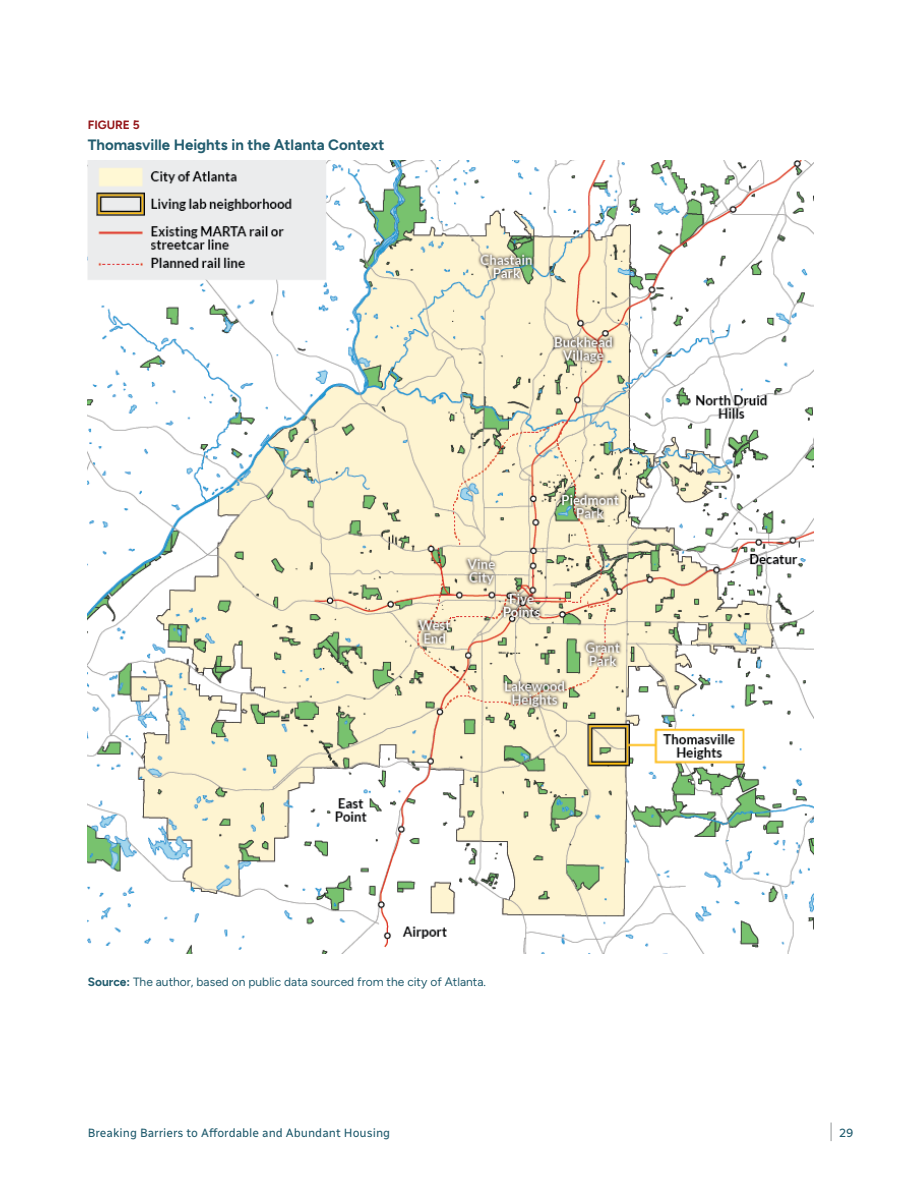
<style>
.page{position:relative;width:918px;height:1188px;background:#fff}
.page>*{position:absolute;margin:0;border:0;box-sizing:border-box;transform-origin:0 0}
.Table_Title{font:700 15px "Figtree";color:#235d6f}
.Table{font:12px "Figtree";color:#235d6f}
.t1{font:12px "Radio Canada";color:#235d6f}
.Table_No{font:700 12px "Figtree";color:#961a1d}
.s1{font-weight:700}
</style>
<div class="page">
<img style="left:88px;top:161px;width:726px;height:792px">
<svg style="left:831px;top:1123px;width:1px;height:18px"></svg>
<p class="Table_No" style="left:88px;top:118px;width:54px">FIGURE 5</p>
<p class="Table_Title" style="left:88px;top:136px;width:298px">Thomasville Heights in the Atlanta Context</p>
<p class="Table" style="left:88px;top:974px;width:400px"><span class="s1">Source:</span> The author, based on public data sourced from the city of Atlanta.</p>
<p class="t1" style="left:88px;top:1123px;width:304px">Breaking Barriers to Affordable and Abundant Housing</p>
<p class="t1" style="left:839px;top:1123px;width:16px">29</p>
</div>
